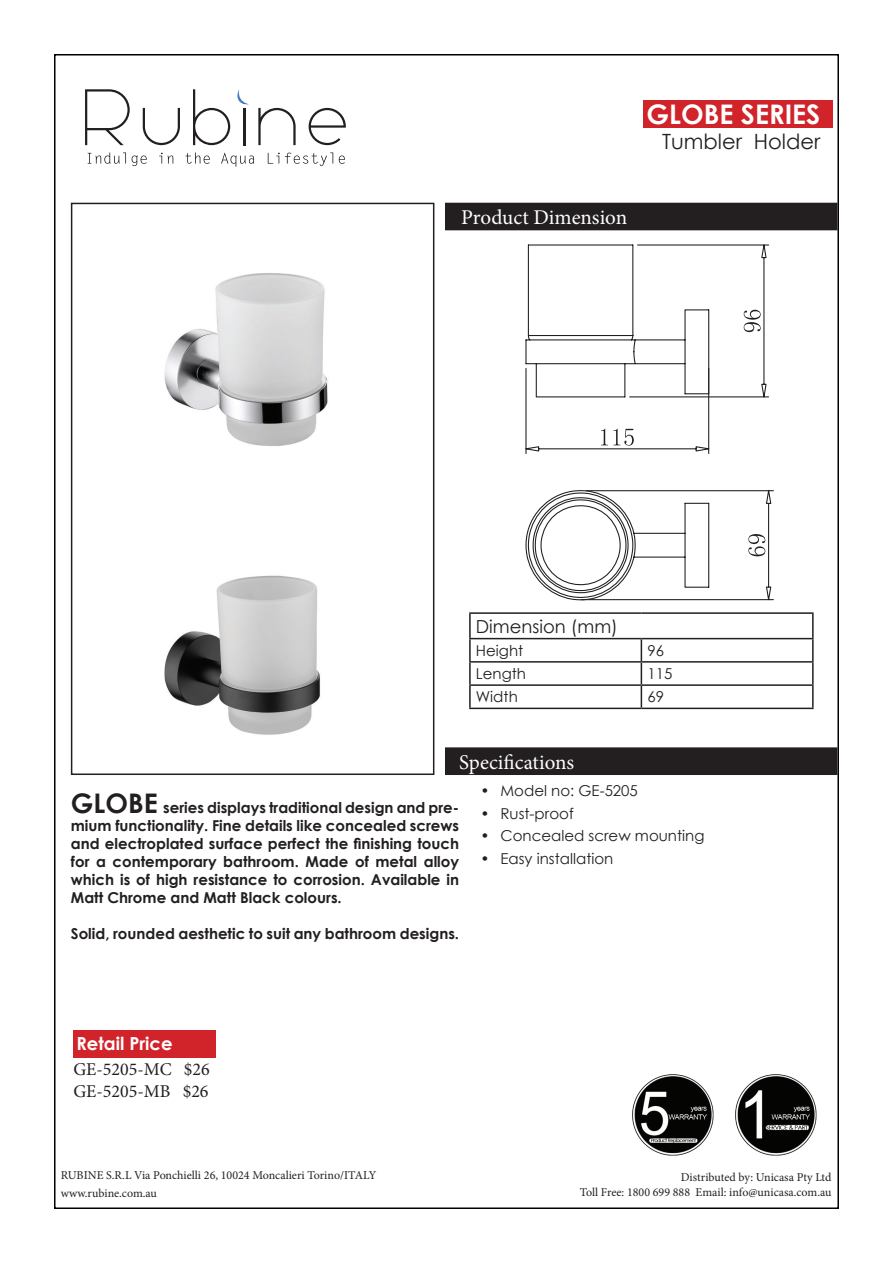
<style>
.page{position:relative;width:893px;height:1263px;background:#fff}
.page>*{position:absolute;margin:0;border:0;box-sizing:border-box;transform-origin:0 0}
.t1{font:700 27px "Century Gothic";color:#fff}
.t2{font:21px "Minion Pro";color:#fff}
.t3{font:21px "Century Gothic";color:#231f20}
.t4{font:18px/21.6px "Minion Pro";color:#231f20}
.t5{font:18px "Century Gothic";color:#231f20}
.t6{font:700 18px "Century Gothic";color:#fff}
.t7{font:700 15px/18px "Century Gothic";color:#231f20;text-align:justify}
.t8{font:15px "Century Gothic";color:#231f20}
.t9{font:12px/14.4px "Minion Pro";color:#231f20;text-align:right}
.s1{font-size:27px}
</style>
<div class="page">
<svg style="left:88px;top:153px;width:38px;height:11px"></svg>
<svg style="left:132px;top:156px;width:15px;height:10px"></svg>
<svg style="left:159px;top:153px;width:14px;height:11px"></svg>
<svg style="left:186px;top:153px;width:24px;height:11px"></svg>
<svg style="left:221px;top:152px;width:33px;height:15px"></svg>
<svg style="left:268px;top:153px;width:65px;height:13px"></svg>
<svg style="left:339px;top:156px;width:6px;height:8px"></svg>
<svg style="left:85px;top:89px;width:45px;height:56px"></svg>
<svg style="left:143px;top:108px;width:37px;height:37px"></svg>
<svg style="left:193px;top:89px;width:37px;height:56px"></svg>
<hr style="left:243px;top:108px;width:2px;height:37px;background:#231f20">
<svg style="left:258px;top:108px;width:38px;height:37px"></svg>
<svg style="left:309px;top:108px;width:37px;height:37px"></svg>
<svg style="left:237px;top:89px;width:12px;height:16px"></svg>
<div style="left:446px;top:203px;width:391px;height:27px;background:#231f20"></div>
<div style="left:71px;top:203px;width:363px;height:572px;border:2px solid #231f20"></div>
<div style="left:446px;top:748px;width:391px;height:26px;background:#231f20"></div>
<div style="left:445px;top:747px;width:392px;height:28px;border:2px solid #231f20"></div>
<img style="left:735px;top:1074px;width:82px;height:82px">
<img style="left:632px;top:1074px;width:82px;height:82px">
<div style="left:644px;top:100px;width:189px;height:28px;background:#d1232a"></div>
<hr style="left:469px;top:612px;width:172px;height:2px;background:#231f20">
<hr style="left:469px;top:614px;width:2px;height:24px;background:#231f20">
<hr style="left:641px;top:612px;width:173px;height:2px;background:#231f20">
<hr style="left:812px;top:614px;width:2px;height:24px;background:#231f20">
<hr style="left:469px;top:638px;width:172px;height:1px;background:#231f20">
<hr style="left:469px;top:639px;width:2px;height:22px;background:#231f20">
<hr style="left:641px;top:638px;width:173px;height:1px;background:#231f20">
<hr style="left:812px;top:639px;width:2px;height:22px;background:#231f20">
<hr style="left:469px;top:661px;width:172px;height:2px;background:#231f20">
<hr style="left:469px;top:663px;width:2px;height:21px;background:#231f20">
<hr style="left:641px;top:661px;width:173px;height:2px;background:#231f20">
<hr style="left:812px;top:663px;width:2px;height:21px;background:#231f20">
<hr style="left:469px;top:684px;width:172px;height:2px;background:#231f20">
<hr style="left:469px;top:686px;width:2px;height:22px;background:#231f20">
<hr style="left:641px;top:684px;width:173px;height:2px;background:#231f20">
<svg style="left:641px;top:639px;width:1px;height:69px"></svg>
<hr style="left:812px;top:686px;width:2px;height:22px;background:#231f20">
<hr style="left:469px;top:708px;width:172px;height:1px;background:#231f20">
<hr style="left:641px;top:708px;width:173px;height:1px;background:#231f20">
<div style="left:73px;top:1030px;width:143px;height:27px;background:#d1232a"></div>
<img style="left:164px;top:575px;width:156px;height:160px">
<img style="left:164px;top:273px;width:164px;height:173px">
<svg style="left:525px;top:244px;width:244px;height:357px"></svg>
<svg style="left:743px;top:307px;width:20px;height:26px"></svg>
<svg style="left:525px;top:367px;width:190px;height:88px"></svg>
<svg style="left:580px;top:484px;width:194px;height:117px"></svg>
<h1 class="t1" style="left:646px;top:94px;width:175px">GLOBE SERIES</h1>
<h2 class="t3" style="left:662px;top:127px;width:160px">Tumbler Holder</h2>
<h2 class="t2" style="left:461px;top:203px;width:167px">Product Dimension</h2>
<p class="t5" style="left:476px;top:613px;width:143px">Dimension (mm)</p>
<p class="t8" style="left:476px;top:640px;width:49px">Height</p>
<p class="t8" style="left:647px;top:640px;width:18px">96</p>
<p class="t8" style="left:476px;top:663px;width:52px">Length</p>
<p class="t8" style="left:647px;top:663px;width:26px">115</p>
<p class="t8" style="left:476px;top:686px;width:43px">Width</p>
<p class="t8" style="left:647px;top:686px;width:18px">69</p>
<h2 class="t2" style="left:459px;top:748px;width:117px">Specifications</h2>
<p class="t7" style="left:71px;top:798px;width:390px"><span class="s1">GLOBE</span> series displays traditional design and pre&shy;mium functionality. Fine details like concealed screws and electroplated surface perfect the finishing touch for a contemporary bathroom. Made of metal alloy which is of high resistance to corrosion. Available in Matt Chrome and Matt Black colours.</p>
<p class="t7" style="left:71px;top:924px;width:390px">Solid, rounded aesthetic to suit any bathroom designs.</p>
<p class="t8" style="left:480px;top:780px;width:159px">• Model no: GE-5205</p>
<p class="t8" style="left:480px;top:803px;width:95px">• Rust-proof</p>
<p class="t8" style="left:480px;top:825px;width:225px">• Concealed screw mounting</p>
<p class="t8" style="left:480px;top:848px;width:134px">• Easy installation</p>
<p class="t6" style="left:77px;top:1030px;width:98px">Retail Price</p>
<p class="t4" style="left:73px;top:1059px;width:138px">GE-5205-MC $26<br>GE-5205-MB $26</p>
<p class="t9" style="left:61px;top:1166px;width:317px;line-height:18px;text-align:left">RUBINE S.R.L Via Ponchielli 26, 10024 Moncalieri Torino/ITALY www.rubine.com.au</p>
<p class="t9" style="left:580px;top:1170px;width:253px">Distributed by: Unicasa Pty Ltd<br>Toll Free: 1800 699 888 Email: info@unicasa.com.au</p>
</div>
